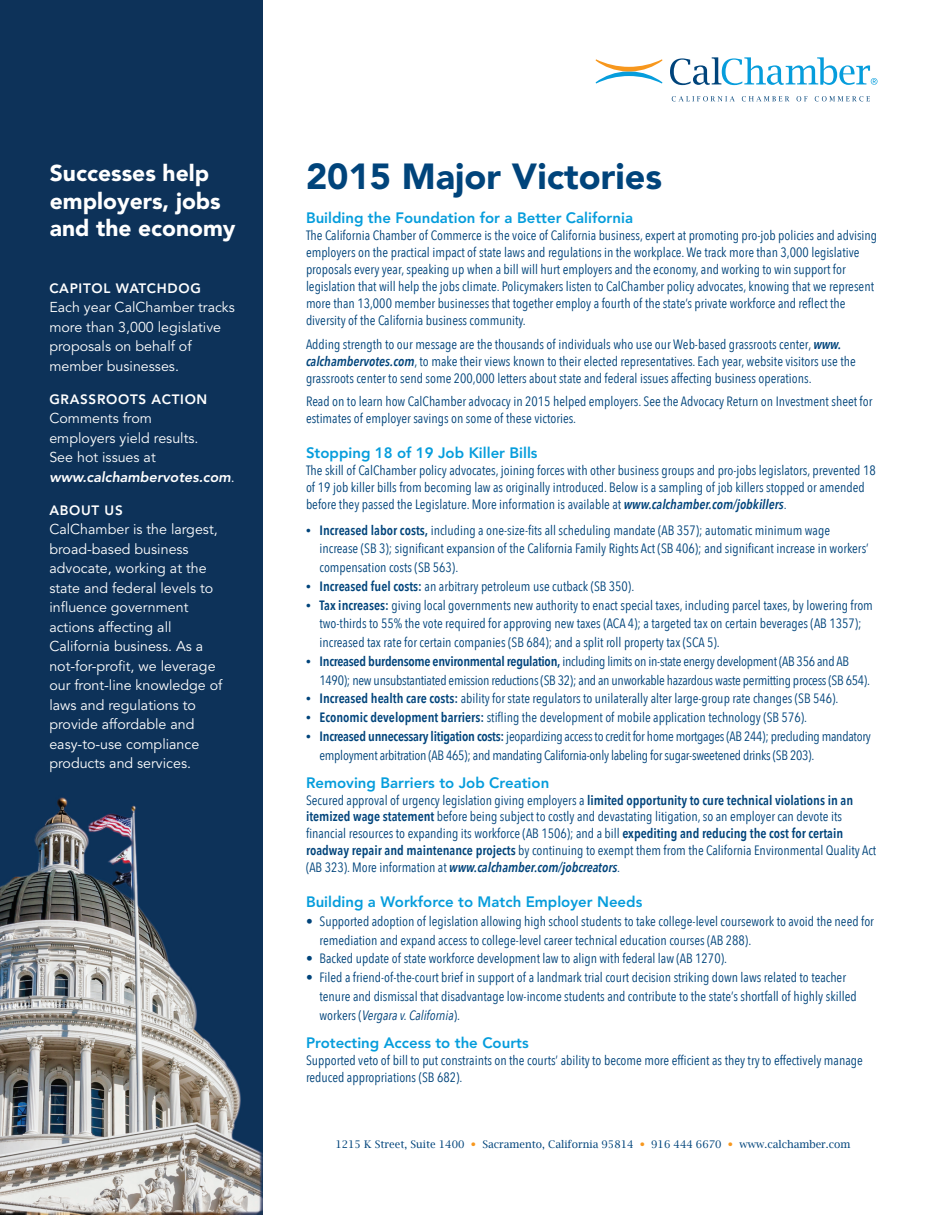
<style>
.page{position:relative;width:945px;height:1215px;background:#fff}
.page>*{position:absolute;margin:0;border:0;box-sizing:border-box;transform-origin:0 0}
.t1{font:900 36px "Avenir LT Std";color:#00447b}
.t2{font:900 22.8px/27.3px "Avenir LT Std";color:#fff}
.t3{font:800 15px "Avenir LT Std";color:#069ddc}
.t4{font:14.25px/19.5px "Avenir LT Std";color:#fff}
.t5{font:condensed 13.5px/17px "Avenir Next LT Com";color:#00447b}
.t6{font:condensed 13.5px/18.8px "Avenir Next LT Com";letter-spacing:-.02em;color:#00447b}
.t7{font:800 13.5px "Avenir LT Std";letter-spacing:.05em;color:#fff}
.t8{font:10.5px "Lucida Bright";color:#00447b}
.s1{font-weight:800;font-style:italic}
.s2{font-weight:600;font-style:italic}
.s3{font-family:"Times";font-stretch:normal}
.s4{font-weight:600}
.s5{font-style:italic}
.s6{font-family:"Helvetica Neue LT Std";font-weight:300;color:#f7971d}
</style>
<div class="page">
<img style="left:0;top:0;width:263px;height:1215px">
<svg style="left:596px;top:59px;width:66px;height:25px"></svg>
<svg style="left:672px;top:96px;width:63px;height:5px"></svg>
<svg style="left:742px;top:96px;width:47px;height:5px"></svg>
<svg style="left:797px;top:96px;width:10px;height:5px"></svg>
<svg style="left:815px;top:96px;width:55px;height:5px"></svg>
<svg style="left:670px;top:57px;width:208px;height:28px"></svg>
<h2 class="t2" style="left:50px;top:160px;width:187px">Successes help employers, jobs and the economy</h2>
<p class="t7" style="left:49px;top:280px;width:153px">CAPITOL WATCHDOG</p>
<p class="t4" style="left:49px;top:298px;width:187px">Each year CalChamber tracks more than 3,000 legislative proposals on behalf of member businesses.</p>
<p class="t7" style="left:49px;top:391px;width:160px">GRASSROOTS ACTION</p>
<p class="t4" style="left:49px;top:409px;width:187px">Comments from<br>employers yield results.<br>See hot issues at <span class="s1">www.calchambervotes.com</span>.</p>
<p class="t7" style="left:49px;top:502px;width:75px">ABOUT US</p>
<p class="t4" style="left:49px;top:520px;width:175px">CalChamber is the largest, broad-based business advocate, working at the state and federal levels to influence government actions affecting all<br>California business. As a not-for-profit, we leverage our front-line knowledge of laws and regulations to provide affordable and easy-to-use compliance products and services.</p>
<h1 class="t1" style="left:306px;top:155px;width:358px">2015 Major Victories</h1>
<p class="t3" style="left:306px;top:209px;width:329px">Building the Foundation for a Better California</p>
<p class="t5" style="left:306px;top:227px;width:573px">The California Chamber of Commerce is the voice of California business, expert at promoting pro-job policies and advising employers on the practical impact of state laws and regulations in the workplace. We track more than 3,000 legislative proposals every year, speaking up when a bill will hurt employers and the economy, and working to win support for legislation that will help the jobs climate. Policymakers listen to CalChamber policy advocates, knowing that we represent more than 13,000 member businesses that together employ a fourth of the state’s private workforce and reflect the diversity of the California business community.</p>
<p class="t5" style="left:306px;top:336px;width:551px">Adding strength to our message are the thousands of individuals who use our Web-based grassroots center, <span class="s2">www. calchambervotes.com</span>, to make their views known to their elected representatives. Each year, website visitors use the grassroots center to send some 200,000 letters about state and federal issues affecting business operations.</p>
<p class="t5" style="left:306px;top:393px;width:568px">Read on to learn how CalChamber advocacy in 2015 helped employers. See the Advocacy Return on Investment sheet for estimates of employer savings on some of these victories.</p>
<p class="t3" style="left:306px;top:444px;width:233px">Stopping 18 of 19 Job Killer Bills</p>
<p class="t5" style="left:306px;top:462px;width:571px">The skill of CalChamber policy advocates, joining forces with other business groups and pro-jobs legislators, prevented 18 of 19 job killer bills from becoming law as originally introduced. Below is a sampling of job killers stopped or amended before they passed the Legislature. More information is available at <span class="s2">www.calchamber.com/jobkillers</span>.</p>
<p class="t5" style="left:320px;top:520px;width:551px;line-height:18.8px;text-indent:-14px"><span class="s3">•</span> <span class="s4">Increased labor costs,</span> including a one-size-fits all scheduling mandate (AB 357); automatic minimum wage increase (SB 3); significant expansion of the California Family Rights Act (SB 406); and significant increase in workers’ compensation costs (SB 563).</p>
<p class="t5" style="left:306px;top:578px;width:330px"><span class="s3">•</span> <span class="s4">Increased fuel costs:</span> an arbitrary petroleum use cutback (SB 350).</p>
<p class="t5" style="left:320px;top:595px;width:555px;line-height:18.8px;text-indent:-14px"><span class="s3">•</span> <span class="s4">Tax increases:</span> giving local governments new authority to enact special taxes, including parcel taxes, by lowering from two-thirds to 55% the vote required for approving new taxes (ACA 4); a targeted tax on certain beverages (AB 1357); increased tax rate for certain companies (SB 684); and a split roll property tax (SCA 5).</p>
<p class="t6" style="left:320px;top:652px;width:552px;text-indent:-14px"><span class="s3">•</span> <span class="s4">Increased burdensome environmental regulation,</span> including limits on in-state energy development (AB 356 and AB<br>1490); new unsubstantiated emission reductions (SB 32); and an unworkable hazardous waste permitting process (SB 654).</p>
<p class="t5" style="left:306px;top:690px;width:534px"><span class="s3">•</span> <span class="s4">Increased health care costs:</span> ability for state regulators to unilaterally alter large-group rate changes (SB 546).</p>
<p class="t5" style="left:306px;top:709px;width:502px"><span class="s3">•</span> <span class="s4">Economic development barriers:</span> stifling the development of mobile application technology (SB 576).</p>
<p class="t6" style="left:320px;top:727px;width:553px;text-indent:-14px"><span class="s3">•</span> <span class="s4">Increased unnecessary litigation costs:</span> jeopardizing access to credit for home mortgages (AB 244); precluding mandatory employment arbitration (AB 465); and mandating California-only labeling for sugar-sweetened drinks (SB 203).</p>
<p class="t3" style="left:306px;top:774px;width:245px">Removing Barriers to Job Creation</p>
<p class="t5" style="left:306px;top:791px;width:572px">Secured approval of urgency legislation giving employers a <span class="s4">limited opportunity to cure technical violations in an itemized wage statement</span> before being subject to costly and devastating litigation, so an employer can devote its financial resources to expanding its workforce (AB 1506); and a bill <span class="s4">expediting and reducing the cost for certain roadway repair and maintenance projects</span> by continuing to exempt them from the California Environmental Quality Act (AB 323). More information at <span class="s2">www.calchamber.com/jobcreators</span>.</p>
<p class="t3" style="left:306px;top:893px;width:338px">Building a Workforce to Match Employer Needs</p>
<p class="t5" style="left:320px;top:912px;width:556px;line-height:18.8px;text-indent:-14px">• Supported adoption of legislation allowing high school students to take college-level coursework to avoid the need for remediation and expand access to college-level career technical education courses (AB 288).</p>
<p class="t5" style="left:306px;top:950px;width:422px">• Backed update of state workforce development law to align with federal law (AB 1270).</p>
<p class="t5" style="left:320px;top:968px;width:539px;line-height:18.8px;text-indent:-14px">• Filed a friend-of-the-court brief in support of a landmark trial court decision striking down laws related to teacher tenure and dismissal that disadvantage low-income students and contribute to the state’s shortfall of highly skilled workers (<span class="s5">Vergara v. California</span>).</p>
<p class="t3" style="left:306px;top:1034px;width:224px">Protecting Access to the Courts</p>
<p class="t5" style="left:306px;top:1051px;width:558px">Supported veto of bill to put constraints on the courts’ ability to become more efficient as they try to effectively manage reduced appropriations (SB 682).</p>
<p class="t8" style="left:335px;top:1138px;width:516px">1215 K Street, Suite 1400 <span class="s6">•</span> Sacramento, California 95814 <span class="s6">•</span> 916 444 6670 <span class="s6">•</span> www.calchamber.com</p>
</div>
